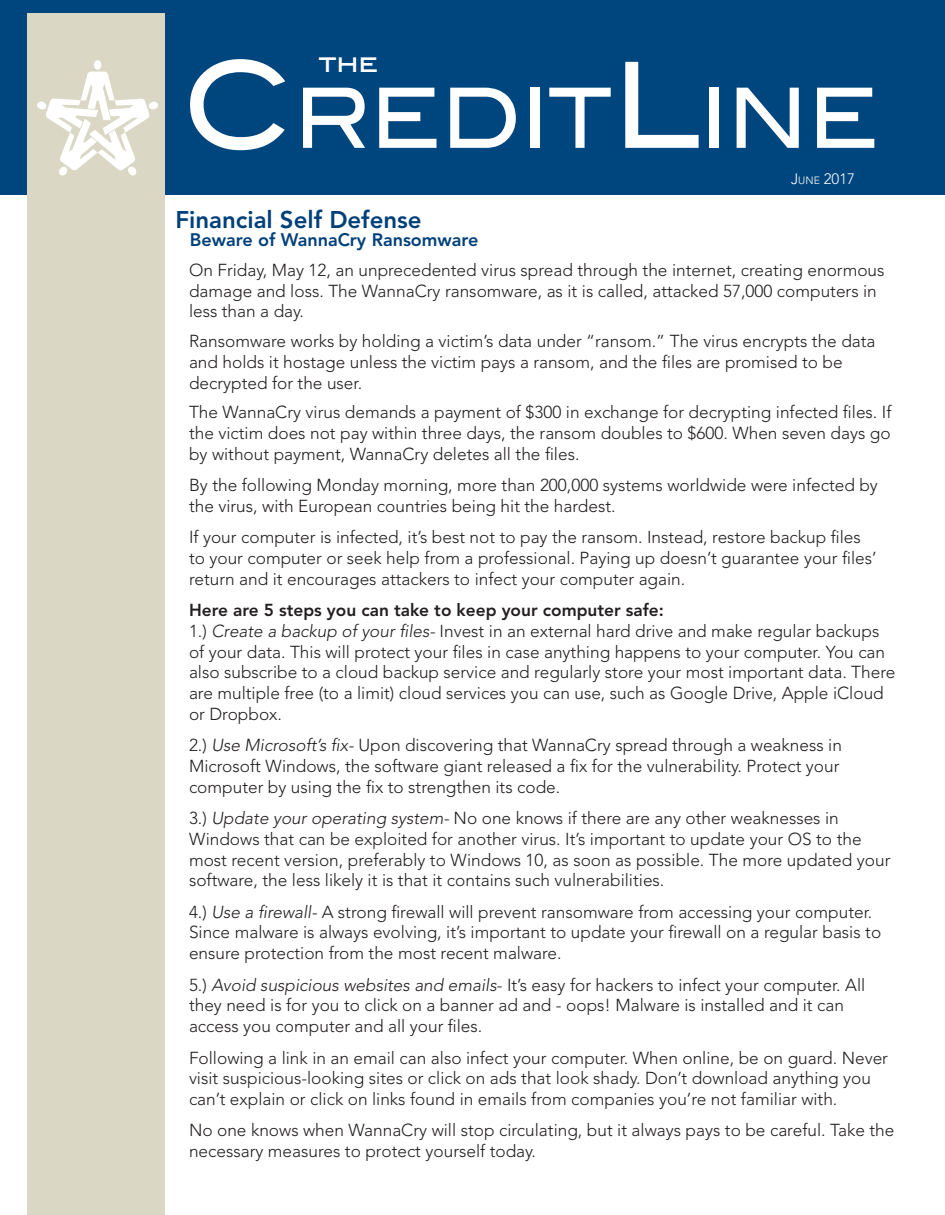
<style>
.page{position:relative;width:945px;height:1215px;background:#fff}
.page>*{position:absolute;margin:0;border:0;box-sizing:border-box;transform-origin:0 0}
.t1{font:500 83.1px "Blair ITC";color:#fff;scale:.91 1}
.t2{font:800 24px "Avenir LT Std";color:#00407a}
.t3{font:500 24px "Blair ITC";color:#fff}
.t4{font:800 18px "Avenir LT Std";color:#00407a}
.t5{font:300 17.25px/20.7px "Avenir LT Std";color:#231f20}
.t6{font:300 15px "Avenir LT Std";color:#fff}
.s1{font-size:118.8px}
.s2{font-size:10.5px}
.s3{font-weight:800}
.s4{font-style:italic}
</style>
<div class="page">
<div style="left:0;top:0;width:945px;height:195px;background:#00467e"></div>
<div style="left:28px;top:14px;width:137px;height:1201px;background:#dad8c5"></div>
<div style="left:94px;top:60px;width:7px;height:10px;background:#fff;border-radius:50%"></div>
<svg style="left:37px;top:71px;width:121px;height:105px"></svg>
<h2 class="t3" style="left:318px;top:49px;width:61px">the</h2>
<h1 class="t1" style="left:181px;top:68px;width:769px"><span class="s1">C</span>REDIT<span class="s1">L</span>INE</h1>
<p class="t6" style="left:791px;top:170px;width:65px">J<span class="s2">UNE</span> 2017</p>
<h2 class="t2" style="left:176px;top:206px;width:248px">Financial Self Defense</h2>
<p class="t4" style="left:190px;top:229px;width:290px">Beware of WannaCry Ransomware</p>
<p class="t5" style="left:189px;top:260px;width:697px">On Friday, May 12, an unprecedented virus spread through the internet, creating enormous damage and loss. The WannaCry ransomware, as it is called, attacked 57,000 computers in less than a day.</p>
<p class="t5" style="left:189px;top:331px;width:688px">Ransomware works by holding a victim’s data under “ransom.” The virus encrypts the data and holds it hostage unless the victim pays a ransom, and the files are promised to be decrypted for the user.</p>
<p class="t5" style="left:189px;top:402px;width:704px;text-align:justify">The WannaCry virus demands a payment of $300 in exchange for decrypting infected files. If the victim does not pay within three days, the ransom doubles to $600. When seven days go by without payment, WannaCry deletes all the files.</p>
<p class="t5" style="left:189px;top:475px;width:690px">By the following Monday morning, more than 200,000 systems worldwide were infected by the virus, with European countries being hit the hardest.</p>
<p class="t5" style="left:189px;top:527px;width:689px">If your computer is infected, it’s best not to pay the ransom. Instead, restore backup files to your computer or seek help from a professional. Paying up doesn’t guarantee your files’ return and it encourages attackers to infect your computer again.</p>
<p class="t5" style="left:189px;top:600px;width:708px"><span class="s3">Here are 5 steps you can take to keep your computer safe:<br></span>1.) <span class="s4">Create a backup of your files-</span> Invest in an external hard drive and make regular backups of your data. This will protect your files in case anything happens to your computer. You can also subscribe to a cloud backup service and regularly store your most important data. There are multiple free (to a limit) cloud services you can use, such as Google Drive, Apple iCloud or Dropbox.</p>
<p class="t5" style="left:189px;top:735px;width:654px">2.) <span class="s4">Use Microsoft’s fix-</span> Upon discovering that WannaCry spread through a weakness in<br>Microsoft Windows, the software giant released a fix for the vulnerability. Protect your computer by using the fix to strengthen its code.</p>
<p class="t5" style="left:189px;top:808px;width:703px">3.) <span class="s4">Update your operating system-</span> No one knows if there are any other weaknesses in Windows that can be exploited for another virus. It’s important to update your OS to the most recent version, preferably to Windows 10, as soon as possible. The more updated your software, the less likely it is that it contains such vulnerabilities.</p>
<p class="t5" style="left:189px;top:901px;width:694px">4.) <span class="s4">Use a firewall-</span> A strong firewall will prevent ransomware from accessing your computer.<br>Since malware is always evolving, it’s important to update your firewall on a regular basis to ensure protection from the most recent malware.</p>
<p class="t5" style="left:189px;top:974px;width:678px">5.) <span class="s4">Avoid suspicious websites and emails</span>- It’s easy for hackers to infect your computer. All they need is for you to click on a banner ad and - oops! Malware is installed and it can access you computer and all your files.</p>
<p class="t5" style="left:189px;top:1047px;width:701px">Following a link in an email can also infect your computer. When online, be on guard. Never visit suspicious-looking sites or click on ads that look shady. Don’t download anything you can’t explain or click on links found in emails from companies you’re not familiar with.</p>
<p class="t5" style="left:189px;top:1120px;width:707px">No one knows when WannaCry will stop circulating, but it always pays to be careful. Take the necessary measures to protect yourself today.</p>
</div>
